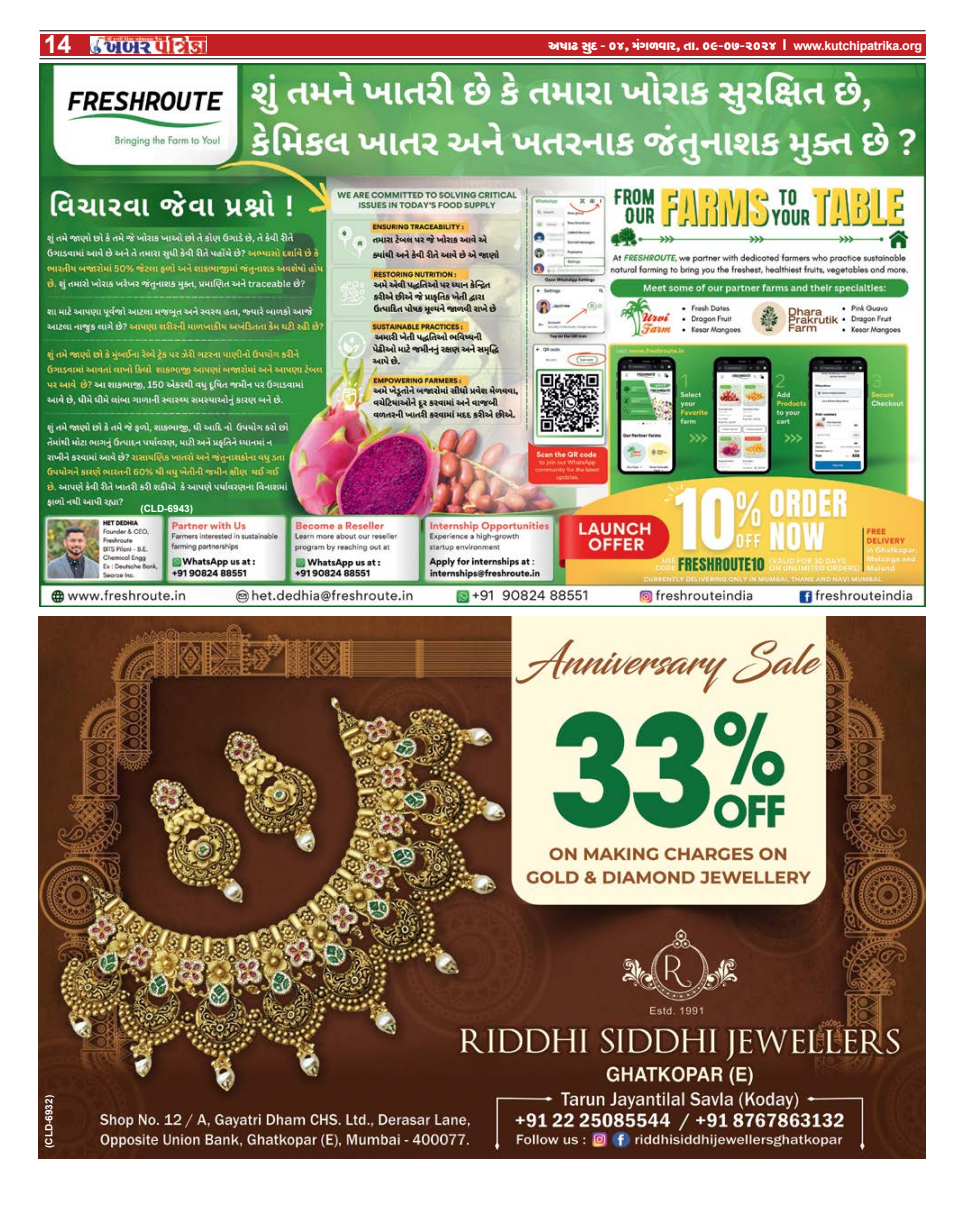
<style>
.page{position:relative;width:964px;height:1205px;background:#fff}
.page>*{position:absolute;margin:0;border:0;box-sizing:border-box;transform-origin:0 0}
.t1{font:700 25px "Arial";color:#fff}
.t2{font:15px "SHREE GUJ7";letter-spacing:-.02em;color:#fff}
.t3{font:700 10px "Arial";color:#fff}
.s1{font-family:"Arial";font-weight:700}
.s2{font-family:"Arial";font-weight:700;font-size:12.5px}
</style>
<div class="page">
<div style="left:40px;top:34px;width:172px;height:21px;background:#c22025"></div>
<div style="left:212px;top:34px;width:714px;height:21px;background:#c22025"></div>
<hr style="left:39px;top:58px;width:886px;height:1px;background:#000">
<hr style="left:39px;top:30px;width:886px;height:1px;background:#000">
<img style="left:90px;top:36px;width:116px;height:17px">
<img style="left:39px;top:64px;width:886px;height:542px">
<img style="left:39px;top:617px;width:886px;height:542px">
<h1 class="t1" style="left:44px;top:27px;width:29px">14</h1>
<p class="t2" style="left:548px;top:38px;width:375px">AjpY$ kyv$ - 04, d„Nmhpf, sp. 09-07-2024 <span class="s1">I</span> <span class="s2">www.kutchipatrika.org</span></p>
<p class="t3" style="left:140px;top:501px;width:54px">(CLD-6943)</p>
<p class="t3" style="left:42px;top:1148px;width:54px;rotate:-90deg">(CLD-6932)</p>
</div>
